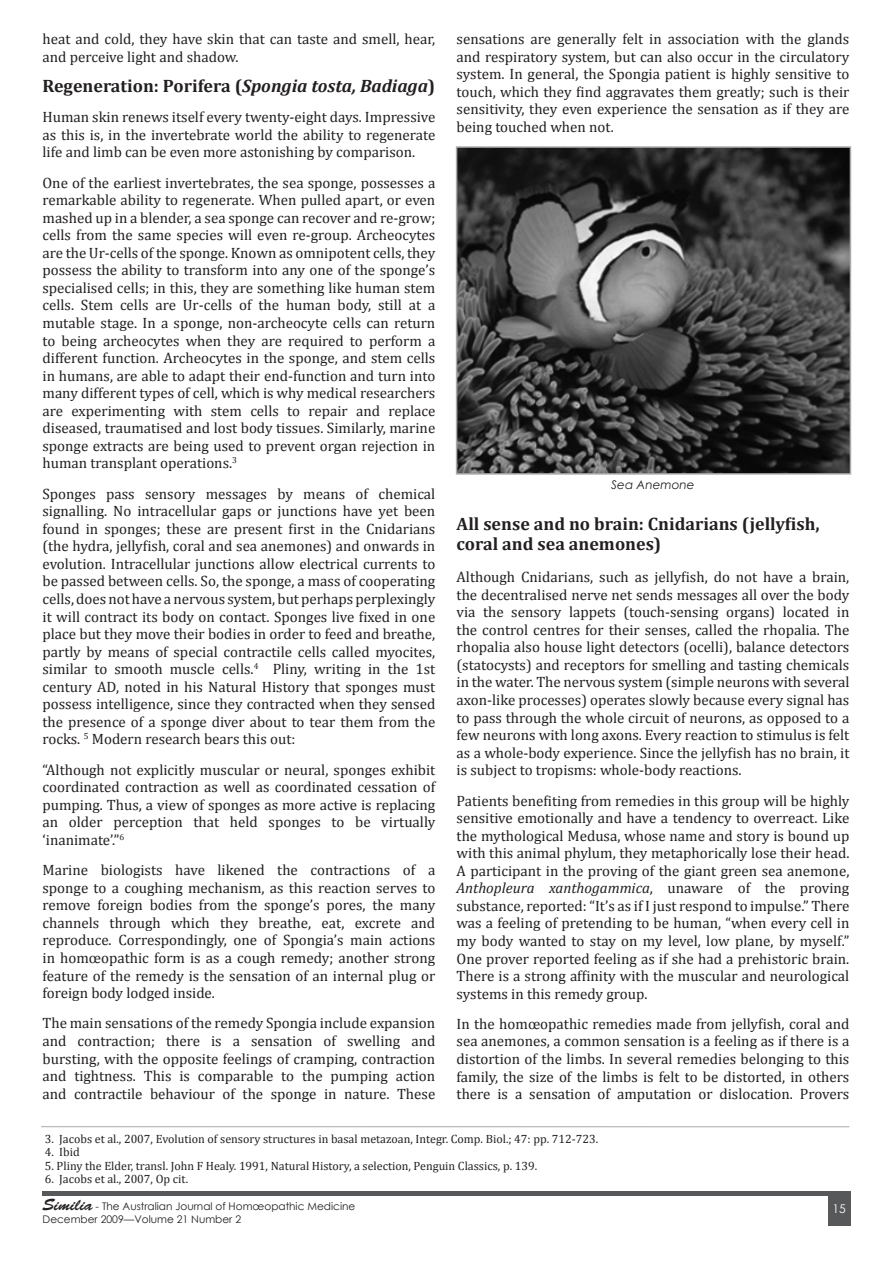
<style>
.page{position:relative;width:893px;height:1263px;background:#fff}
.page>*{position:absolute;margin:0;border:0;box-sizing:border-box;transform-origin:0 0}
.Head_2{font:700 18px/19.5px "Cambria";color:#231f20}
.t1{font:15px/17.5px "Cambria";color:#231f20;text-align:justify}
.Endnote_Text{font:12px "Cambria";color:#231f20}
.t2{font:italic 12px "Century Gothic";color:#231f20}
.t3{font:12px "Century Gothic";color:#fff}
.t4{font:10.5px/12.6px "Century Gothic";color:#231f20}
.s1{font-style:italic}
.s2{font-family:"Brush Script Std";font-size:16.5px}
</style>
<div class="page">
<hr style="left:42px;top:1191px;width:808px;height:4px;background:#57585a">
<div style="left:828px;top:1195px;width:22px;height:30px;background:#57585a"></div>
<img style="left:459px;top:149px;width:389px;height:323px">
<div style="left:456px;top:146px;width:395px;height:329px;border:2px solid #a8a9ad"></div>
<hr style="left:41px;top:1126px;width:808px;height:1px;background:#a8a9ad">
<p class="t1" style="left:457px;top:30px;width:394px">sensations are generally felt in association with the glands and respiratory system, but can also occur in the circulatory system. In general, the Spongia patient is highly sensitive to touch, which they find aggravates them greatly; such is their sensitivity, they even experience the sensation as if they are being touched when not.</p>
<p class="t1" style="left:43px;top:30px;width:394px">heat and cold, they have skin that can taste and smell, hear, and perceive light and shadow.</p>
<p class="Head_2" style="left:43px;top:75px;width:394px">Regeneration: Porifera (<span class="s1">Spongia tosta, Badiaga</span>)</p>
<p class="t1" style="left:43px;top:108px;width:394px">Human skin renews itself every twenty-eight days. Impressive as this is, in the invertebrate world the ability to regenerate life and limb can be even more astonishing by comparison.</p>
<p class="t1" style="left:43px;top:174px;width:394px">One of the earliest invertebrates, the sea sponge, possesses a remarkable ability to regenerate. When pulled apart, or even mashed up in a blender, a sea sponge can recover and re-grow; cells from the same species will even re-group. Archeocytes are the Ur-cells of the sponge. Known as omnipotent cells, they possess the ability to transform into any one of the sponge’s specialised cells; in this, they are something like human stem cells. Stem cells are Ur-cells of the human body, still at a mutable stage. In a sponge, non-archeocyte cells can return to being archeocytes when they are required to perform a different function. Archeocytes in the sponge, and stem cells in humans, are able to adapt their end-function and turn into many different types of cell, which is why medical researchers are experimenting with stem cells to repair and replace diseased, traumatised and lost body tissues. Similarly, marine sponge extracts are being used to prevent organ rejection in human transplant operations.<sup>3</sup></p>
<p class="t1" style="left:43px;top:485px;width:394px">Sponges pass sensory messages by means of chemical signalling. No intracellular gaps or junctions have yet been found in sponges; these are present first in the Cnidarians (the hydra, jellyfish, coral and sea anemones) and onwards in evolution. Intracellular junctions allow electrical currents to be passed between cells. So, the sponge, a mass of cooperating cells, does not have a nervous system, but perhaps perplexingly it will contract its body on contact. Sponges live fixed in one place but they move their bodies in order to feed and breathe, partly by means of special contractile cells called myocites, similar to smooth muscle cells.<sup>4</sup> Pliny, writing in the 1st century AD, noted in his Natural History that sponges must possess intelligence, since they contracted when they sensed the presence of a sponge diver about to tear them from the rocks. <sup>5</sup> Modern research bears this out:</p>
<p class="t1" style="left:43px;top:761px;width:394px">“Although not explicitly muscular or neural, sponges exhibit coordinated contraction as well as coordinated cessation of pumping. Thus, a view of sponges as more active is replacing an older perception that held sponges to be virtually ‘inanimate’.”<sup>6</sup></p>
<p class="t1" style="left:43px;top:861px;width:394px">Marine biologists have likened the contractions of a sponge to a coughing mechanism, as this reaction serves to remove foreign bodies from the sponge’s pores, the many channels through which they breathe, eat, excrete and reproduce. Correspondingly, one of Spongia’s main actions in homœopathic form is as a cough remedy; another strong feature of the remedy is the sensation of an internal plug or foreign body lodged inside.</p>
<p class="t1" style="left:43px;top:1014px;width:394px">The main sensations of the remedy Spongia include expansion and contraction; there is a sensation of swelling and bursting, with the opposite feelings of cramping, contraction and tightness. This is comparable to the pumping action and contractile behaviour of the sponge in nature. These</p>
<p class="t2" style="left:611px;top:476px;width:85px">Sea Anemone</p>
<p class="Head_2" style="left:457px;top:514px;width:364px">All sense and no brain: Cnidarians (jellyfish, coral and sea anemones)</p>
<p class="t1" style="left:457px;top:568px;width:394px">Although Cnidarians, such as jellyfish, do not have a brain, the decentralised nerve net sends messages all over the body via the sensory lappets (touch-sensing organs) located in the control centres for their senses, called the rhopalia. The rhopalia also house light detectors (ocelli), balance detectors (statocysts) and receptors for smelling and tasting chemicals in the water. The nervous system (simple neurons with several axon-like processes) operates slowly because every signal has to pass through the whole circuit of neurons, as opposed to a few neurons with long axons. Every reaction to stimulus is felt as a whole-body experience. Since the jellyfish has no brain, it is subject to tropisms: whole-body reactions.</p>
<p class="t1" style="left:457px;top:791px;width:394px">Patients benefiting from remedies in this group will be highly sensitive emotionally and have a tendency to overreact. Like the mythological Medusa, whose name and story is bound up with this animal phylum, they metaphorically lose their head.<br>A participant in the proving of the giant green sea anemone, <span class="s1">Anthopleura xanthogammica</span>, unaware of the proving substance, reported: “It’s as if I just respond to impulse.” There was a feeling of pretending to be human, “when every cell in my body wanted to stay on my level, low plane, by myself.” One prover reported feeling as if she had a prehistoric brain.<br>There is a strong affinity with the muscular and neurological systems in this remedy group.</p>
<p class="t1" style="left:457px;top:1015px;width:394px">In the homœopathic remedies made from jellyfish, coral and sea anemones, a common sensation is a feeling as if there is a distortion of the limbs. In several remedies belonging to this family, the size of the limbs is felt to be distorted, in others there is a sensation of amputation or dislocation. Provers</p>
<p class="Endnote_Text" style="left:45px;top:1131px;width:555px">3. Jacobs et al., 2007, Evolution of sensory structures in basal metazoan, Integr. Comp. Biol.; 47: pp. 712-723.</p>
<p class="Endnote_Text" style="left:45px;top:1145px;width:36px">4. Ibid</p>
<p class="Endnote_Text" style="left:45px;top:1158px;width:494px">5. Pliny the Elder, transl. John F Healy. 1991, Natural History, a selection, Penguin Classics, p. 139.</p>
<p class="Endnote_Text" style="left:45px;top:1172px;width:145px">6. Jacobs et al., 2007, Op cit.</p>
<p class="t4" style="left:43px;top:1200px;width:314px"><span class="s2">Similia</span> - The Australian Journal of Homœopathic Medicine<br>December 2009—Volume 21 Number 2</p>
<p class="t3" style="left:832px;top:1200px;width:15px">15</p>
</div>
